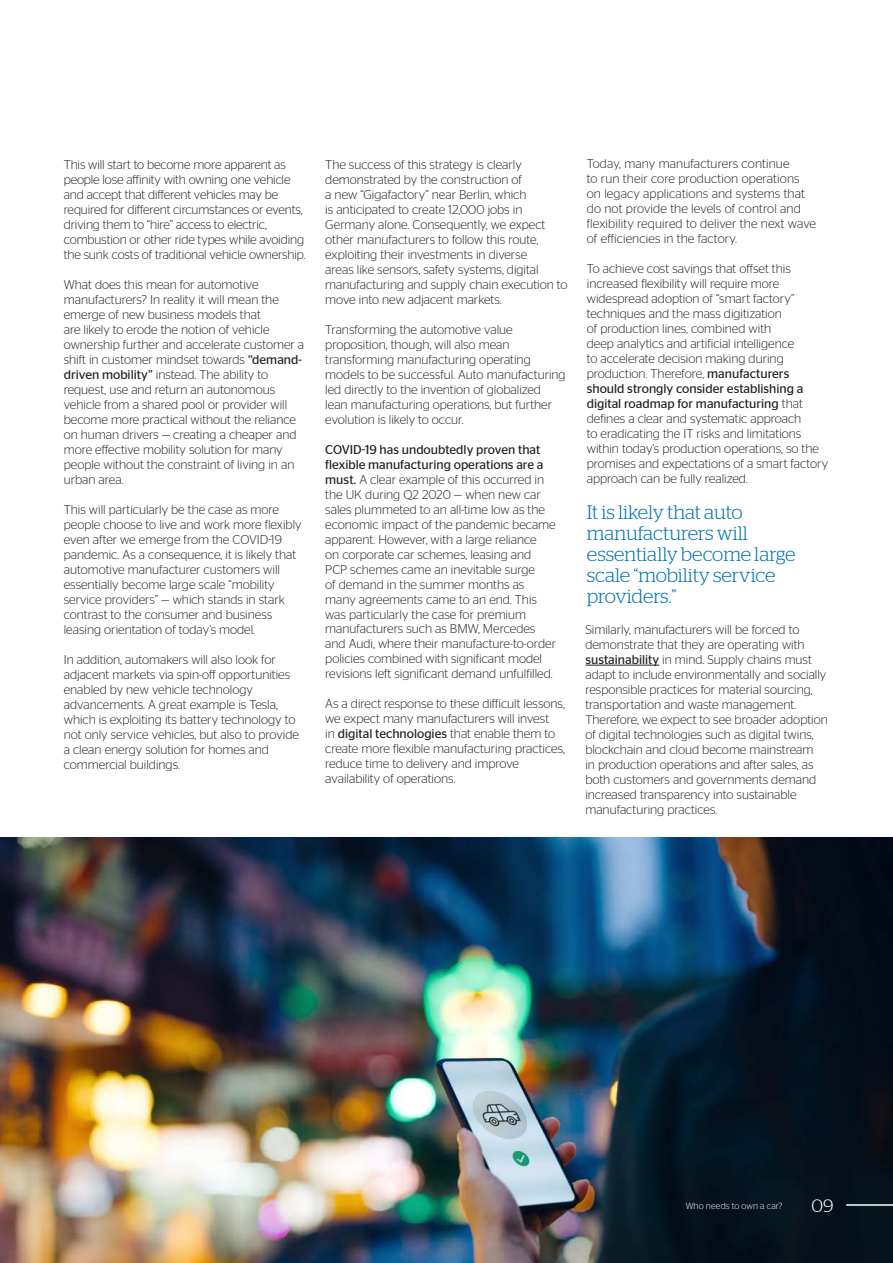
<style>
.page{position:relative;width:893px;height:1263px;background:#fff}
.page>*{position:absolute;margin:0;border:0;box-sizing:border-box;transform-origin:0 0}
.Quote___Inside_Body{font:300 19.5px/21px "Stag";color:#0073ae}
.Page_numbering{font:300 18px "Stag";color:#fff}
.Body_Copy{font:300 12.75px/15px "Stag Sans";color:#231f20}
.Small_Notes___Supers{font:300 9px "Stag Sans";letter-spacing:.015em;color:#fff}
.s1{font-weight:400}
</style>
<div class="page">
<hr style="left:585px;top:665px;width:74px;height:1px;background:#231f20">
<img style="left:0;top:837px;width:893px;height:426px">
<hr style="left:846px;top:1204px;width:47px;height:2px;background:#fff">
<p class="Body_Copy" style="left:64px;top:157px;width:243px">This will start to become more apparent as people lose affinity with owning one vehicle and accept that different vehicles may be required for different circumstances or events, driving them to “hire” access to electric, combustion or other ride types while avoiding the sunk costs of traditional vehicle ownership.</p>
<p class="Body_Copy" style="left:64px;top:277px;width:242px">What does this mean for automotive manufacturers? In reality it will mean the emerge of new business models that<br>are likely to erode the notion of vehicle ownership further and accelerate customer a shift in customer mindset towards <span class="s1">“demand&shy;driven mobility”</span> instead. The ability to request, use and return an autonomous vehicle from a shared pool or provider will become more practical without the reliance on human drivers — creating a cheaper and more effective mobility solution for many people without the constraint of living in an urban area.</p>
<p class="Body_Copy" style="left:64px;top:502px;width:239px">This will particularly be the case as more people choose to live and work more flexibly even after we emerge from the COVID-19 pandemic. As a consequence, it is likely that automotive manufacturer customers will essentially become large scale “mobility service providers” — which stands in stark contrast to the consumer and business leasing orientation of today’s model.</p>
<p class="Body_Copy" style="left:64px;top:652px;width:237px">In addition, automakers will also look for adjacent markets via spin-off opportunities enabled by new vehicle technology advancements. A great example is Tesla, which is exploiting its battery technology to not only service vehicles, but also to provide a clean energy solution for homes and commercial buildings.</p>
<p class="Body_Copy" style="left:325px;top:156px;width:244px">The success of this strategy is clearly demonstrated by the construction of<br>a new “Gigafactory” near Berlin, which<br>is anticipated to create 12,000 jobs in Germany alone. Consequently, we expect other manufacturers to follow this route, exploiting their investments in diverse<br>areas like sensors, safety systems, digital manufacturing and supply chain execution to move into new adjacent markets.</p>
<p class="Body_Copy" style="left:325px;top:321px;width:242px">Transforming the automotive value proposition, though, will also mean transforming manufacturing operating models to be successful. Auto manufacturing led directly to the invention of globalized lean manufacturing operations, but further evolution is likely to occur.</p>
<p class="Body_Copy" style="left:325px;top:441px;width:232px"><span class="s1">COVID-19 has undoubtedly proven that flexible manufacturing operations are a must.</span> A clear example of this occurred in the UK during Q2 2020 — when new car sales plummeted to an all-time low as the economic impact of the pandemic became apparent. However, with a large reliance<br>on corporate car schemes, leasing and PCP schemes came an inevitable surge<br>of demand in the summer months as many agreements came to an end. This was particularly the case for premium manufacturers such as BMW, Mercedes and Audi, where their manufacture-to-order policies combined with significant model revisions left significant demand unfulfilled.</p>
<p class="Body_Copy" style="left:325px;top:696px;width:241px">As a direct response to these difficult lessons, we expect many manufacturers will invest<br>in <span class="s1">digital technologies</span> that enable them to create more flexible manufacturing practices, reduce time to delivery and improve availability of operations.</p>
<p class="Body_Copy" style="left:587px;top:156px;width:231px">Today, many manufacturers continue<br>to run their core production operations on legacy applications and systems that do not provide the levels of control and flexibility required to deliver the next wave of efficiencies in the factory.</p>
<p class="Body_Copy" style="left:587px;top:261px;width:243px">To achieve cost savings that offset this increased flexibility will require more widespread adoption of “smart factory” techniques and the mass digitization<br>of production lines, combined with<br>deep analytics and artificial intelligence<br>to accelerate decision making during production. Therefore, <span class="s1">manufacturers should strongly consider establishing a digital roadmap for manufacturing</span> that defines a clear and systematic approach<br>to eradicating the IT risks and limitations within today’s production operations, so the promises and expectations of a smart factory approach can be fully realized.</p>
<p class="Quote___Inside_Body" style="left:587px;top:501px;width:210px">It is likely that auto manufacturers will essentially become large scale “mobility service providers.”</p>
<p class="Body_Copy" style="left:585px;top:622px;width:244px">Similarly, manufacturers will be forced to demonstrate that they are operating with <span class="s1">sustainability</span> in mind. Supply chains must adapt to include environmentally and socially responsible practices for material sourcing, transportation and waste management.<br>Therefore, we expect to see broader adoption of digital technologies such as digital twins, blockchain and cloud become mainstream<br>in production operations and after sales, as both customers and governments demand increased transparency into sustainable manufacturing practices.</p>
<p class="Small_Notes___Supers" style="left:686px;top:1201px;width:98px">Who needs to own a car?</p>
<p class="Page_numbering" style="left:812px;top:1196px;width:23px">09</p>
</div>
